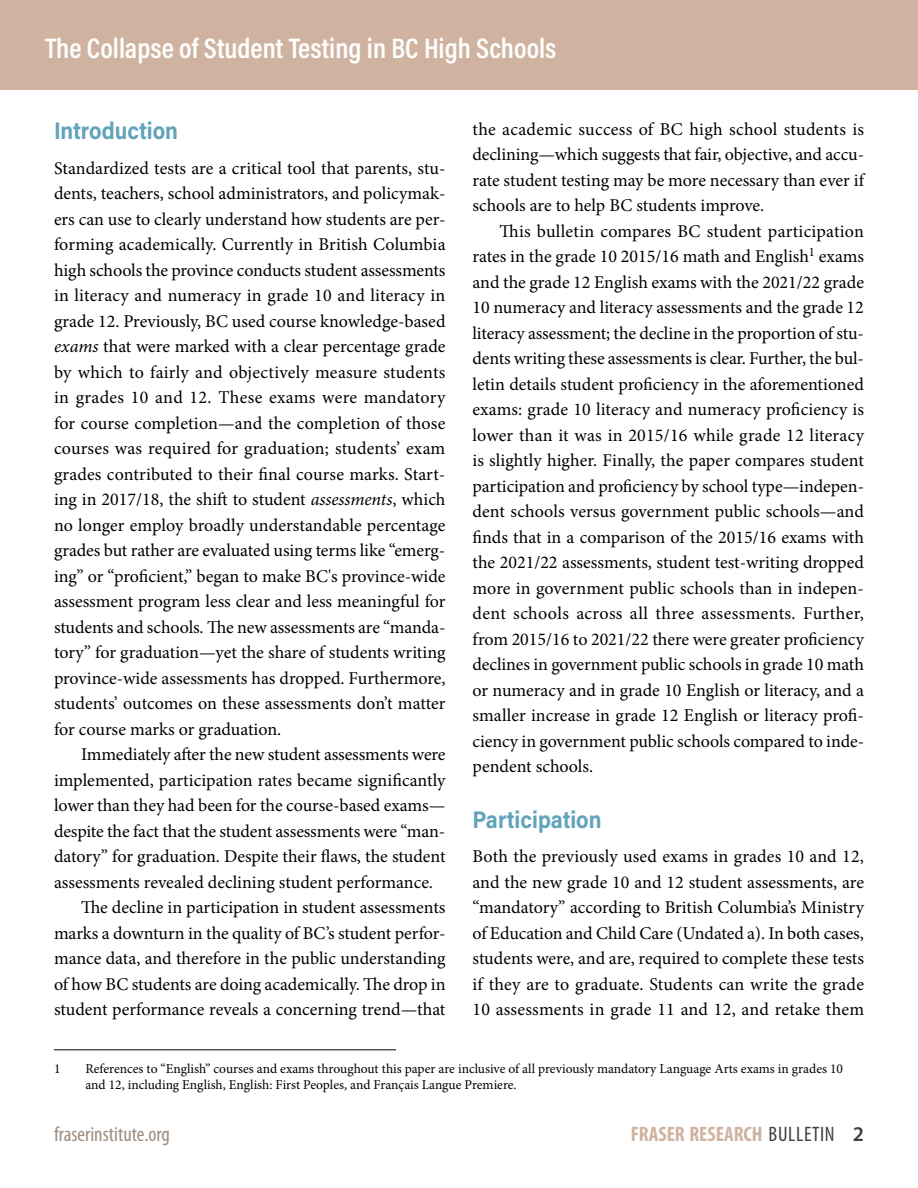
<style>
.page{position:relative;width:918px;height:1188px;background:#fff}
.page>*{position:absolute;margin:0;border:0;box-sizing:border-box;transform-origin:0 0}
.t1{font:600 28.5px "Acumin Pro Cond";color:#fff}
.t2{font:700 24px "Acumin Pro";color:#61a3bb;scale:.9 1}
.t3{font:700 condensed 21px "Myriad Pro";color:#cfb3a0}
.t4{font:condensed 21px "Myriad Pro";color:#9e8e80}
.t5{font:18px/25.5px "Minion Pro";letter-spacing:-.005em;color:#000;text-align:justify}
.t6{font:13.5px/16.5px "Minion Pro";letter-spacing:-.005em;color:#000}
.s1{font-style:italic}
.s2{font-weight:400;color:#443f3e}
.s3{font-weight:600;font-stretch:normal;color:#443f3e}
</style>
<div class="page">
<div style="left:0;top:0;width:918px;height:90px;background:#cfb3a0"></div>
<hr style="left:54px;top:1050px;width:342px;height:1px;background:#000">
<h1 class="t1" style="left:45px;top:29px;width:513px">The Collapse of Student Testing in BC High Schools</h1>
<h2 class="t2" style="left:54px;top:114px;width:139px">Introduction</h2>
<p class="t5" style="left:54px;top:155px;width:393px">Standardized tests are a critical tool that parents, stu&shy;dents, teachers, school administrators, and policymak&shy;ers can use to clearly understand how students are per&shy;forming academically. Currently in British Columbia high schools the province conducts student assessments in literacy and numeracy in grade 10 and literacy in grade 12. Previously, BC used course knowledge-based <span class="s1">exams</span> that were marked with a clear percentage grade by which to fairly and objectively measure students in grades 10 and 12. These exams were mandatory for course completion—and the completion of those courses was required for graduation; students’ exam grades contributed to their final course marks. Start&shy;ing in 2017/18, the shift to student <span class="s1">assessments</span>, which no longer employ broadly understandable percentage grades but rather are evaluated using terms like “emerg&shy;ing” or “proficient,” began to make BC's province-wide assessment program less clear and less meaningful for students and schools. The new assessments are “manda&shy;tory” for graduation—yet the share of students writing province-wide assessments has dropped. Furthermore, students’ outcomes on these assessments don’t matter for course marks or graduation.</p>
<p class="t5" style="left:81px;top:742px;width:366px">Immediately after the new student assessments were</p>
<p class="t5" style="left:54px;top:767px;width:393px">implemented, participation rates became significantly</p>
<p class="t5" style="left:54px;top:793px;width:393px">lower than they had been for the course-based exams—</p>
<p class="t5" style="left:54px;top:818px;width:393px">despite the fact that the student assessments were “man-</p>
<p class="t5" style="left:54px;top:844px;width:393px">datory” for graduation. Despite their flaws, the student</p>
<p class="t5" style="left:54px;top:869px;width:380px">assessments revealed declining student performance.</p>
<p class="t5" style="left:81px;top:895px;width:366px">The decline in participation in student assessments</p>
<p class="t5" style="left:54px;top:920px;width:393px">marks a downturn in the quality of BC’s student perfor-</p>
<p class="t5" style="left:54px;top:946px;width:393px">mance data, and therefore in the public understanding</p>
<p class="t5" style="left:54px;top:971px;width:393px">of how BC students are doing academically. The drop in</p>
<p class="t5" style="left:54px;top:997px;width:393px">student performance reveals a concerning trend—that</p>
<p class="t5" style="left:472px;top:116px;width:393px">the academic success of BC high school students is declining—which suggests that fair, objective, and accu&shy;rate student testing may be more necessary than ever if schools are to help BC students improve.</p>
<p class="t5" style="left:472px;top:218px;width:393px;text-indent:27px">This bulletin compares BC student participation rates in the grade 10 2015/16 math and English<sup>1</sup> exams and the grade 12 English exams with the 2021/22 grade 10 numeracy and literacy assessments and the grade 12 literacy assessment; the decline in the proportion of stu&shy;dents writing these assessments is clear. Further, the bul&shy;letin details student proficiency in the aforementioned exams: grade 10 literacy and numeracy proficiency is lower than it was in 2015/16 while grade 12 literacy is slightly higher. Finally, the paper compares student participation and proficiency by school type—indepen&shy;dent schools versus government public schools—and finds that in a comparison of the 2015/16 exams with the 2021/22 assessments, student test-writing dropped more in government public schools than in indepen&shy;dent schools across all three assessments. Further, from 2015/16 to 2021/22 there were greater proficiency declines in government public schools in grade 10 math or numeracy and in grade 10 English or literacy, and a smaller increase in grade 12 English or literacy profi&shy;ciency in government public schools compared to inde&shy;pendent schools.</p>
<h2 class="t2" style="left:472px;top:802px;width:145px">Participation</h2>
<p class="t5" style="left:472px;top:844px;width:393px">Both the previously used exams in grades 10 and 12, and the new grade 10 and 12 student assessments, are “mandatory” according to British Columbia’s Ministry of Education and Child Care (Undated a). In both cases, students were, and are, required to complete these tests if they are to graduate. Students can write the grade 10 assessments in grade 11 and 12, and retake them</p>
<p class="t6" style="left:54px;top:1060px;width:8px">1</p>
<p class="t6" style="left:85px;top:1060px;width:759px">References to “English” courses and exams throughout this paper are inclusive of all previously mandatory Language Arts exams in grades 10 and 12, including English, English: First Peoples, and Français Langue Premiere.</p>
<p class="t4" style="left:54px;top:1121px;width:117px">fraserinstitute.org</p>
<p class="t3" style="left:631px;top:1121px;width:235px">FRASER RESEARCH <span class="s2">BULLETIN</span> <span class="s3">2</span></p>
</div>
